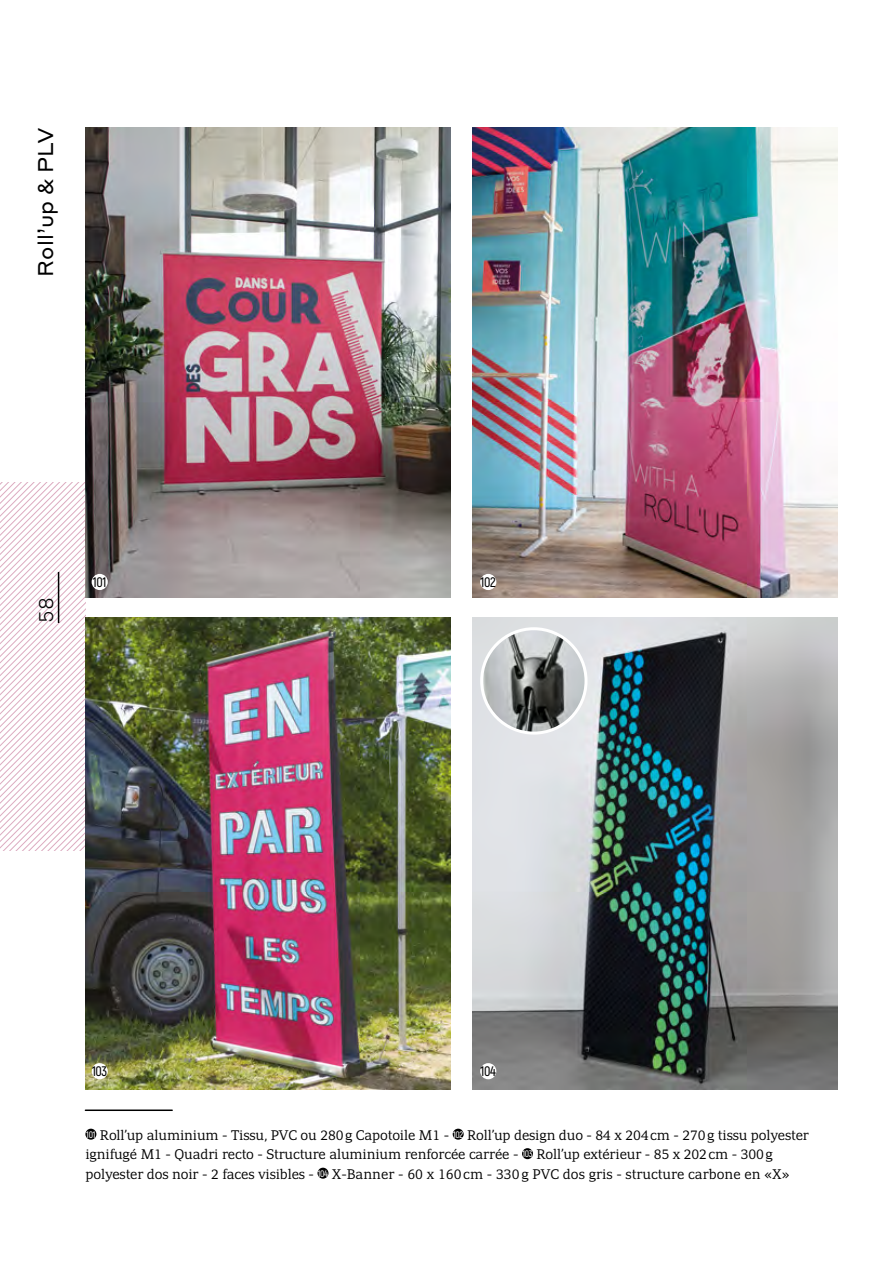
<style>
.page{position:relative;width:893px;height:1263px;background:#fff}
.page>*{position:absolute;margin:0;border:0;box-sizing:border-box;transform-origin:0 0}
.t1{font:21px "Styrene A";color:#000}
.t2{font:300 19.5px "Styrene A";color:#000}
.t3{font:600 13.8px "Akrobat";letter-spacing:-.03em;color:#000}
.t4{font:300 13.5px/19.5px "PF Adamant Pro";letter-spacing:-.01em;color:#000}
</style>
<div class="page">
<svg style="left:0;top:483px;width:85px;height:367px"></svg>
<hr style="left:58px;top:572px;width:1px;height:51px;background:#000">
<img style="left:85px;top:617px;width:366px;height:472px">
<img style="left:472px;top:617px;width:366px;height:472px">
<img style="left:472px;top:128px;width:366px;height:470px">
<img style="left:85px;top:128px;width:366px;height:470px">
<div style="left:85px;top:1129px;width:11px;height:11px;background:#000;border-radius:50%"></div>
<div style="left:453px;top:1129px;width:11px;height:11px;background:#000;border-radius:50%"></div>
<div style="left:522px;top:1148px;width:11px;height:11px;background:#000;border-radius:50%"></div>
<div style="left:317px;top:1168px;width:11px;height:11px;background:#000;border-radius:50%"></div>
<hr style="left:85px;top:1109px;width:87px;height:2px;background:#000">
<div style="left:92px;top:574px;width:16px;height:16px;background:#fff;border-radius:50%"></div>
<div style="left:92px;top:1063px;width:16px;height:16px;background:#fff;border-radius:50%"></div>
<div style="left:480px;top:574px;width:16px;height:16px;background:#fff;border-radius:50%"></div>
<div style="left:480px;top:1063px;width:16px;height:16px;background:#fff;border-radius:50%"></div>
<img style="left:482px;top:629px;width:104px;height:104px;border-radius:52px">
<div style="left:480px;top:627px;width:107px;height:108px;border:3px solid #fff;border-radius:50%"></div>
<h1 class="t1" style="left:28px;top:277px;width:150px;rotate:-90deg">Roll’up &amp; PLV</h1>
<h2 class="t2" style="left:30px;top:623px;width:27px;rotate:-90deg">58</h2>
<p class="t3" style="left:93px;top:574px;width:15px">101</p>
<p class="t3" style="left:481px;top:574px;width:17px">102</p>
<p class="t3" style="left:92px;top:1063px;width:17px">103</p>
<p class="t3" style="left:481px;top:1063px;width:17px">104</p>
<p class="t4" style="left:85px;top:1125px;width:725px"><sup>101</sup> Roll’up aluminium - Tissu, PVC ou 280g Capotoile M1 - <sup>102</sup> Roll’up design duo - 84 x 204cm - 270g tissu polyester ignifugé M1 - Quadri recto - Structure aluminium renforcée carrée - <sup>103</sup> Roll’up extérieur - 85 x 202cm - 300g polyester dos noir - 2 faces visibles - <sup>104</sup> X-Banner - 60 x 160cm - 330g PVC dos gris - structure carbone en «X»</p>
</div>
